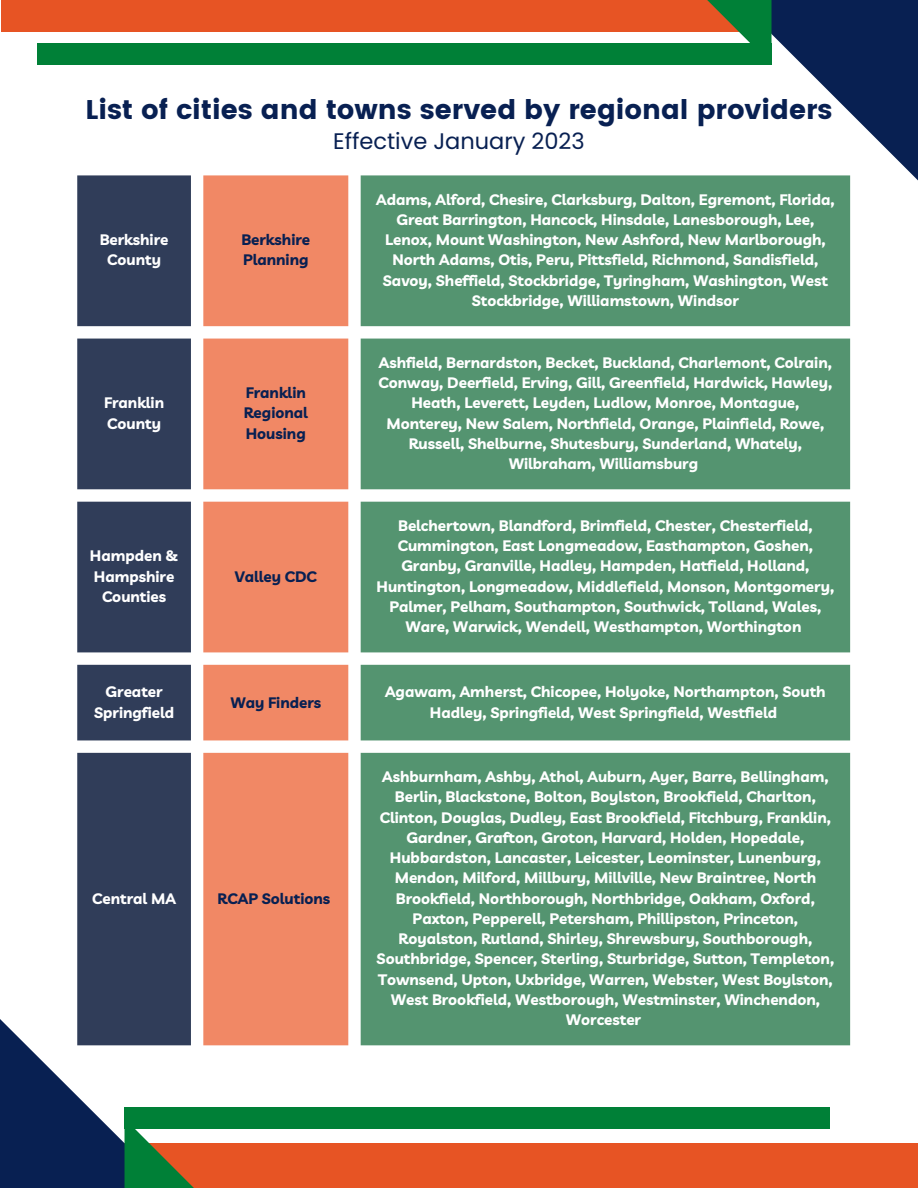
<style>
.page{position:relative;width:918px;height:1188px;background:#fff}
.page>*{position:absolute;margin:0;border:0;box-sizing:border-box;transform-origin:0 0}
.t1{font:27px "Poppins";color:#082052}
.t2{font:22.5px "Poppins";color:#082052}
.t3{font:700 15.15px/20.2px "Livvic";color:#fff;text-align:center}
.t4{font:700 15.15px/20.2px "Livvic";color:#082052}
</style>
<div class="page">
<div style="left:109px;top:1143px;width:809px;height:45px;background:#e75424"></div>
<svg style="left:0;top:788px;width:386px;height:400px"></svg>
<div style="left:1px;top:0;width:806px;height:31px;background:#e75424"></div>
<svg style="left:513px;top:0;width:405px;height:383px"></svg>
<svg style="left:125px;top:1129px;width:125px;height:59px"></svg>
<svg style="left:620px;top:0;width:151px;height:43px"></svg>
<div style="left:37px;top:43px;width:734px;height:22px;background:#008037"></div>
<div style="left:125px;top:1108px;width:705px;height:21px;background:#008037"></div>
<svg style="left:77px;top:175px;width:114px;height:870px;background:#3e4a64"></svg>
<div style="left:203px;top:175px;width:145px;height:870px;background:#f18865"></div>
<div style="left:361px;top:175px;width:489px;height:870px;background:#549470"></div>
<h1 class="t1" style="left:85px;top:94px;width:749px">List of cities and towns served by regional providers</h1>
<p class="t3" style="left:100px;top:229px;width:70px">Berkshire<br>County</p>
<p class="t4" style="left:241px;top:229px;width:70px">Berkshire<br>Planning</p>
<h2 class="t2" style="left:333px;top:125px;width:253px">Effective January 2023</h2>
<p class="t3" style="left:376px;top:189px;width:460px">Adams, Alford, Chesire, Clarksburg, Dalton, Egremont, Florida, Great Barrington, Hancock, Hinsdale, Lanesborough, Lee, Lenox, Mount Washington, New Ashford, New Marlborough, North Adams, Otis, Peru, Pittsfield, Richmond, Sandisfield, Savoy, Sheffield, Stockbridge, Tyringham, Washington, West Stockbridge, Williamstown, Windsor</p>
<p class="t3" style="left:104px;top:392px;width:62px;text-align:left">Franklin<br>County</p>
<p class="t4" style="left:244px;top:382px;width:66px">Franklin<br>Regional<br>Housing</p>
<p class="t3" style="left:90px;top:545px;width:90px">Hampden &amp;<br>Hampshire<br>Counties</p>
<p class="t4" style="left:235px;top:566px;width:84px">Valley CDC</p>
<p class="t3" style="left:379px;top:352px;width:455px">Ashfield, Bernardston, Becket, Buckland, Charlemont, Colrain, Conway, Deerfield, Erving, Gill, Greenfield, Hardwick, Hawley, Heath, Leverett, Leyden, Ludlow, Monroe, Montague, Monterey, New Salem, Northfield, Orange, Plainfield, Rowe, Russell, Shelburne, Shutesbury, Sunderland, Whately, Wilbraham, Williamsburg</p>
<p class="t3" style="left:377px;top:515px;width:459px">Belchertown, Blandford, Brimfield, Chester, Chesterfield, Cummington, East Longmeadow, Easthampton, Goshen, Granby, Granville, Hadley, Hampden, Hatfield, Holland, Huntington, Longmeadow, Middlefield, Monson, Montgomery, Palmer, Pelham, Southampton, Southwick, Tolland, Wales, Ware, Warwick, Wendell, Westhampton, Worthington</p>
<p class="t3" style="left:94px;top:682px;width:81px">Greater<br>Springfield</p>
<p class="t4" style="left:230px;top:692px;width:92px">Way Finders</p>
<p class="t3" style="left:385px;top:682px;width:442px">Agawam, Amherst, Chicopee, Holyoke, Northampton, South<br>Hadley, Springfield, West Springfield, Westfield</p>
<p class="t3" style="left:92px;top:888px;width:85px">Central MA</p>
<p class="t4" style="left:218px;top:888px;width:114px">RCAP Solutions</p>
<p class="t3" style="left:377px;top:766px;width:459px">Ashburnham, Ashby, Athol, Auburn, Ayer, Barre, Bellingham, Berlin, Blackstone, Bolton, Boylston, Brookfield, Charlton, Clinton, Douglas, Dudley, East Brookfield, Fitchburg, Franklin, Gardner, Grafton, Groton, Harvard, Holden, Hopedale, Hubbardston, Lancaster, Leicester, Leominster, Lunenburg, Mendon, Milford, Millbury, Millville, New Braintree, North Brookfield, Northborough, Northbridge, Oakham, Oxford, Paxton, Pepperell, Petersham, Phillipston, Princeton, Royalston, Rutland, Shirley, Shrewsbury, Southborough, Southbridge, Spencer, Sterling, Sturbridge, Sutton, Templeton, Townsend, Upton, Uxbridge, Warren, Webster, West Boylston, West Brookfield, Westborough, Westminster, Winchendon, Worcester</p>
</div>
